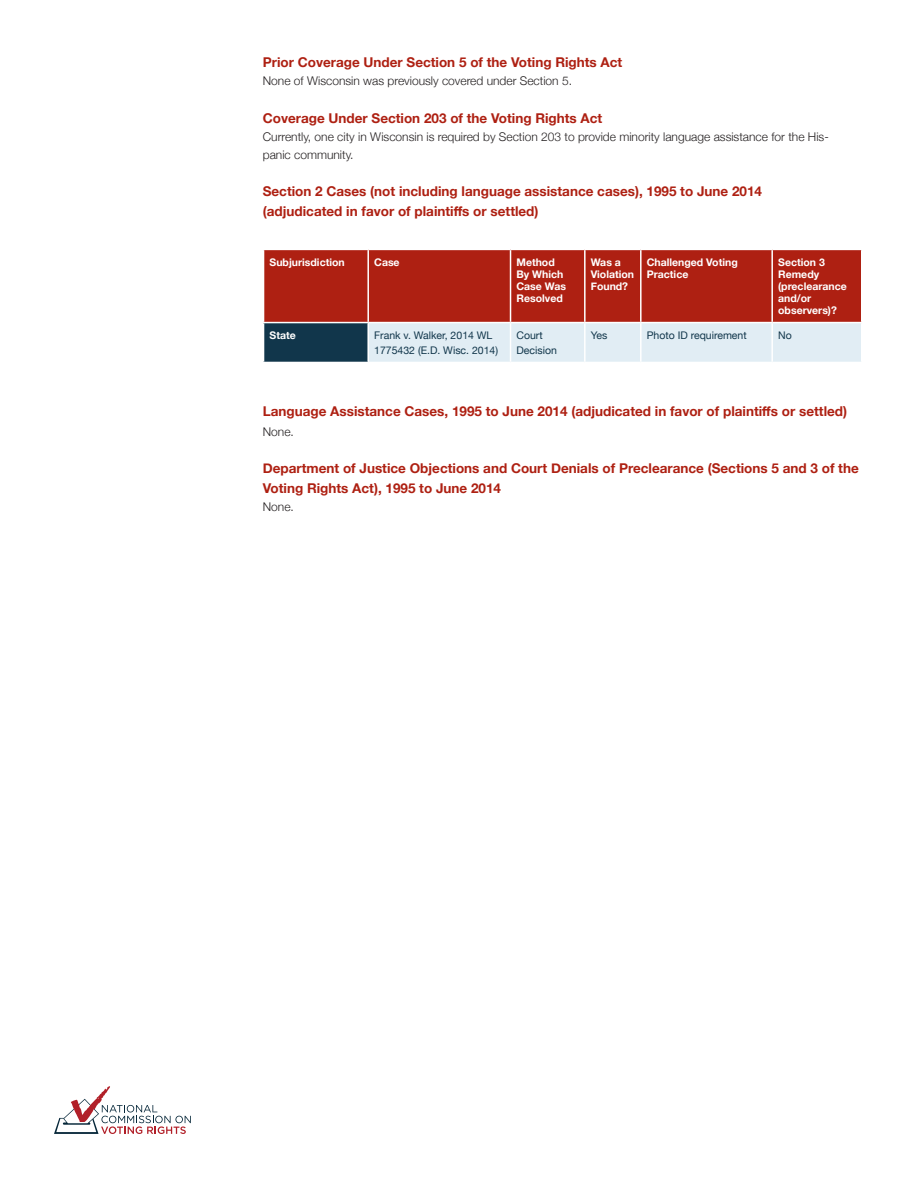
<style>
.page{position:relative;width:918px;height:1188px;background:#fff}
.page>*{position:absolute;margin:0;border:0;box-sizing:border-box;transform-origin:0 0}
.headers{font:700 13.5px/19.5px "Helvetica Neue";color:#ae2012}
.t1{font:300 12px/18px "Helvetica Neue";color:#231f20}
.table_header{font:700 10.5px/12px "Helvetica Neue";color:#fff}
.table_body{font:10.5px/15px "Helvetica Neue";color:#11364b}
</style>
<div class="page">
<svg style="left:54px;top:1086px;width:137px;height:48px"></svg>
<div style="left:264px;top:250px;width:597px;height:72px;background:#ae2012"></div>
<div style="left:264px;top:323px;width:104px;height:39px;background:#11364b"></div>
<div style="left:369px;top:323px;width:492px;height:39px;background:#e1edf4"></div>
<hr style="left:367px;top:250px;width:2px;height:72px;background:#fff">
<hr style="left:510px;top:250px;width:1px;height:72px;background:#fff">
<hr style="left:584px;top:250px;width:2px;height:72px;background:#fff">
<hr style="left:640px;top:250px;width:2px;height:72px;background:#fff">
<hr style="left:771px;top:250px;width:2px;height:72px;background:#fff">
<hr style="left:510px;top:323px;width:1px;height:39px;background:#fff">
<hr style="left:584px;top:323px;width:2px;height:39px;background:#fff">
<hr style="left:640px;top:323px;width:2px;height:39px;background:#fff">
<hr style="left:771px;top:323px;width:2px;height:39px;background:#fff">
<hr style="left:367px;top:323px;width:2px;height:39px;background:#fff">
<p class="headers" style="left:263px;top:53px;width:361px">Prior Coverage Under Section 5 of the Voting Rights Act</p>
<p class="t1" style="left:263px;top:71px;width:311px">None of Wisconsin was previously covered under Section 5.</p>
<p class="headers" style="left:263px;top:108px;width:341px">Coverage Under Section 203 of the Voting Rights Act</p>
<p class="t1" style="left:263px;top:127px;width:567px">Currently, one city in Wisconsin is required by Section 203 to provide minority language assistance for the His&shy;panic community.</p>
<p class="headers" style="left:263px;top:182px;width:501px">Section 2 Cases (not including language assistance cases), 1995 to June 2014 (adjudicated in favor of plaintiffs or settled)</p>
<p class="table_header" style="left:270px;top:256px;width:77px">Subjurisdiction</p>
<p class="table_header" style="left:374px;top:256px;width:27px">Case</p>
<p class="table_header" style="left:517px;top:256px;width:51px">Method<br>By Which<br>Case Was<br>Resolved</p>
<p class="table_header" style="left:591px;top:256px;width:45px">Was a<br>Violation<br>Found?</p>
<p class="table_header" style="left:647px;top:256px;width:92px">Challenged Voting<br>Practice</p>
<p class="table_header" style="left:778px;top:256px;width:70px">Section 3<br>Remedy (preclearance and/or observers)?</p>
<p class="table_header" style="left:270px;top:329px;width:28px">State</p>
<p class="table_body" style="left:374px;top:328px;width:125px">Frank v. Walker, 2014 WL<br>1775432 (E.D. Wisc. 2014)</p>
<p class="table_body" style="left:517px;top:328px;width:42px">Court<br>Decision</p>
<p class="table_body" style="left:591px;top:328px;width:18px">Yes</p>
<p class="table_body" style="left:647px;top:328px;width:101px">Photo ID requirement</p>
<p class="table_body" style="left:778px;top:328px;width:15px">No</p>
<p class="headers" style="left:263px;top:402px;width:586px">Language Assistance Cases, 1995 to June 2014 (adjudicated in favor of plaintiffs or settled)</p>
<p class="t1" style="left:263px;top:422px;width:33px">None.</p>
<p class="headers" style="left:263px;top:459px;width:597px">Department of Justice Objections and Court Denials of Preclearance (Sections 5 and 3 of the<br>Voting Rights Act), 1995 to June 2014</p>
<p class="t1" style="left:263px;top:497px;width:33px">None.</p>
</div>
